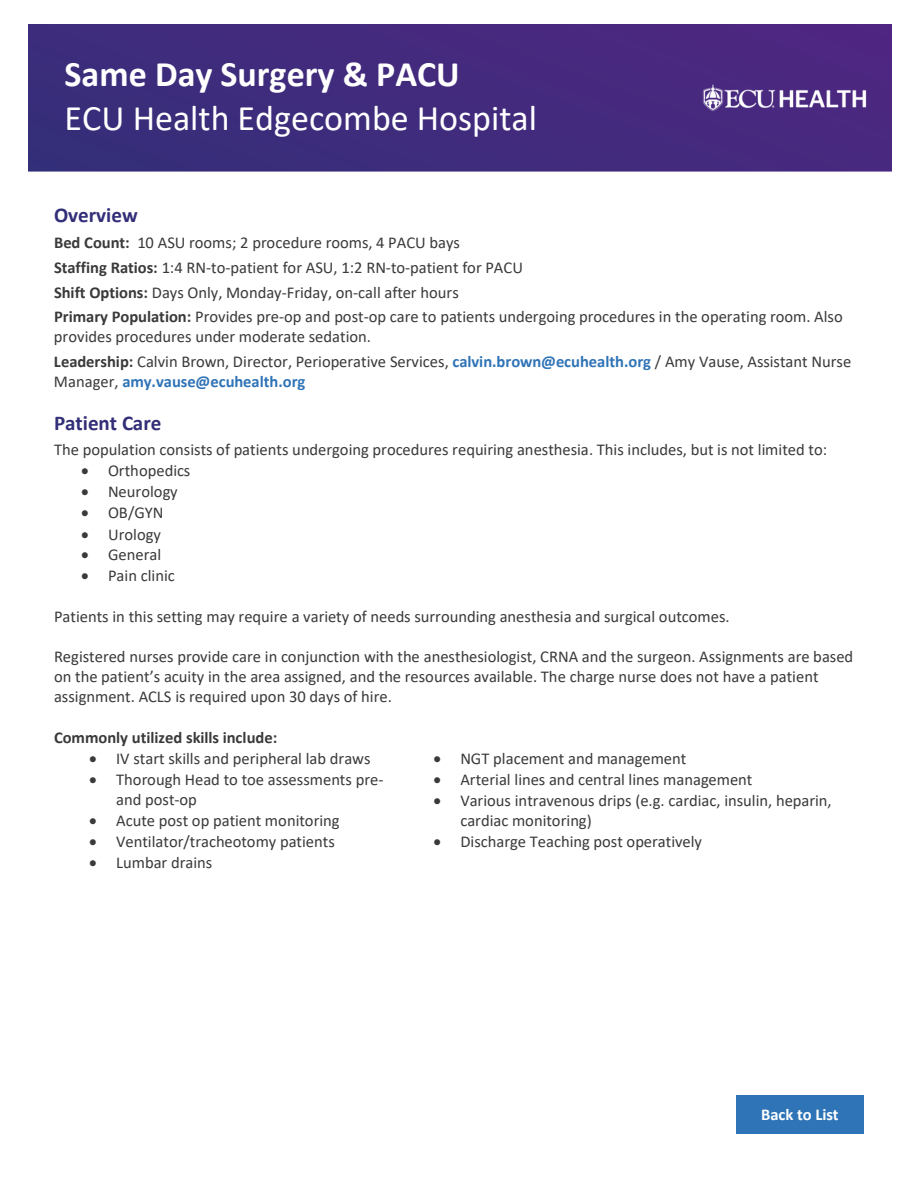
<style>
.page{position:relative;width:918px;height:1188px;background:#fff}
.page>*{position:absolute;margin:0;border:0;box-sizing:border-box;transform-origin:0 0}
.t1{font:36px "Calibri";color:#fff}
.t2{font:700 36px "Calibri";color:#fff}
.t3{font:700 21px "Calibri";color:#322e78}
.t4{font:16.5px/24.6px "Calibri";color:#3a3a3a}
.t5{font:700 16.5px "Calibri";letter-spacing:-.005em;color:#2f74b7}
.t6{font:700 16.5px "Calibri";color:#3a3a3a}
.t7{font:700 16.5px "Calibri";color:#fff}
.s1{font-weight:700}
.s2{font-weight:700;color:#2f74b7}
.s3{font-weight:400;color:#3a3a3a}
</style>
<div class="page">
<img style="left:28px;top:25px;width:864px;height:147px">
<div style="left:736px;top:1095px;width:128px;height:39px;background:#2f74b7"></div>
<h1 class="t2" style="left:65px;top:62px;width:397px">Same Day Surgery &amp; PACU</h1>
<h1 class="t1" style="left:65px;top:105px;width:474px">ECU Health Edgecombe Hospital</h1>
<p class="t3" style="left:54px;top:208px;width:85px">Overview</p>
<p class="t4" style="left:54px;top:232px;width:790px"><span class="s1">Bed Count:</span> 10 ASU rooms; 2 procedure rooms, 4 PACU bays<br><span class="s1">Staffing Ratios:</span> 1:4 RN-to-patient for ASU, 1:2 RN-to-patient for PACU<br><span class="s1">Shift Options:</span> Days Only, Monday-Friday, on-call after hours<br><span class="s1">Primary Population:</span> Provides pre-op and post-op care to patients undergoing procedures in the operating room. Also</p>
<p class="t4" style="left:54px;top:325px;width:799px">provides procedures under moderate sedation.<br><span class="s1">Leadership:</span> Calvin Brown, Director, Perioperative Services, <span class="s2">calvin.brown@ecuhealth.org</span> / Amy Vause, Assistant Nurse</p>
<p class="t5" style="left:54px;top:376px;width:253px"><span class="s3">Manager,</span> amy.vause@ecuhealth.org</p>
<p class="t3" style="left:54px;top:415px;width:109px">Patient Care</p>
<p class="t4" style="left:54px;top:439px;width:775px">The population consists of patients undergoing procedures requiring anesthesia. This includes, but is not limited to:</p>
<p class="t4" style="left:81px;top:460px;width:111px">• Orthopedics</p>
<p class="t4" style="left:81px;top:481px;width:98px">• Neurology</p>
<p class="t4" style="left:81px;top:502px;width:84px">• OB/GYN</p>
<p class="t4" style="left:81px;top:523px;width:81px">• Urology</p>
<p class="t4" style="left:81px;top:544px;width:82px">• General</p>
<p class="t4" style="left:81px;top:565px;width:95px">• Pain clinic</p>
<p class="t4" style="left:54px;top:605px;width:677px">Patients in this setting may require a variety of needs surrounding anesthesia and surgical outcomes.</p>
<p class="t4" style="left:54px;top:648px;width:801px;line-height:20.1px">Registered nurses provide care in conjunction with the anesthesiologist, CRNA and the surgeon. Assignments are based on the patient’s acuity in the area assigned, and the resources available. The charge nurse does not have a patient assignment. ACLS is required upon 30 days of hire.</p>
<p class="t6" style="left:54px;top:731px;width:225px">Commonly utilized skills include:</p>
<p class="t4" style="left:89px;top:747px;width:283px">• IV start skills and peripheral lab draws</p>
<p class="t4" style="left:116px;top:770px;width:269px;line-height:20.1px;text-indent:-27px">• Thorough Head to toe assessments pre&shy;and post-op</p>
<p class="t4" style="left:89px;top:809px;width:252px">• Acute post op patient monitoring</p>
<p class="t4" style="left:89px;top:830px;width:247px">• Ventilator/tracheotomy patients</p>
<p class="t4" style="left:89px;top:851px;width:125px">• Lumbar drains</p>
<p class="t4" style="left:433px;top:747px;width:255px">• NGT placement and management</p>
<p class="t4" style="left:433px;top:768px;width:321px">• Arterial lines and central lines management</p>
<p class="t4" style="left:460px;top:791px;width:373px;line-height:20px;text-indent:-27px">• Various intravenous drips (e.g. cardiac, insulin, heparin, cardiac monitoring)</p>
<p class="t4" style="left:433px;top:830px;width:270px">• Discharge Teaching post operatively</p>
<p class="t7" style="left:761px;top:1109px;width:79px">Back to List</p>
</div>
